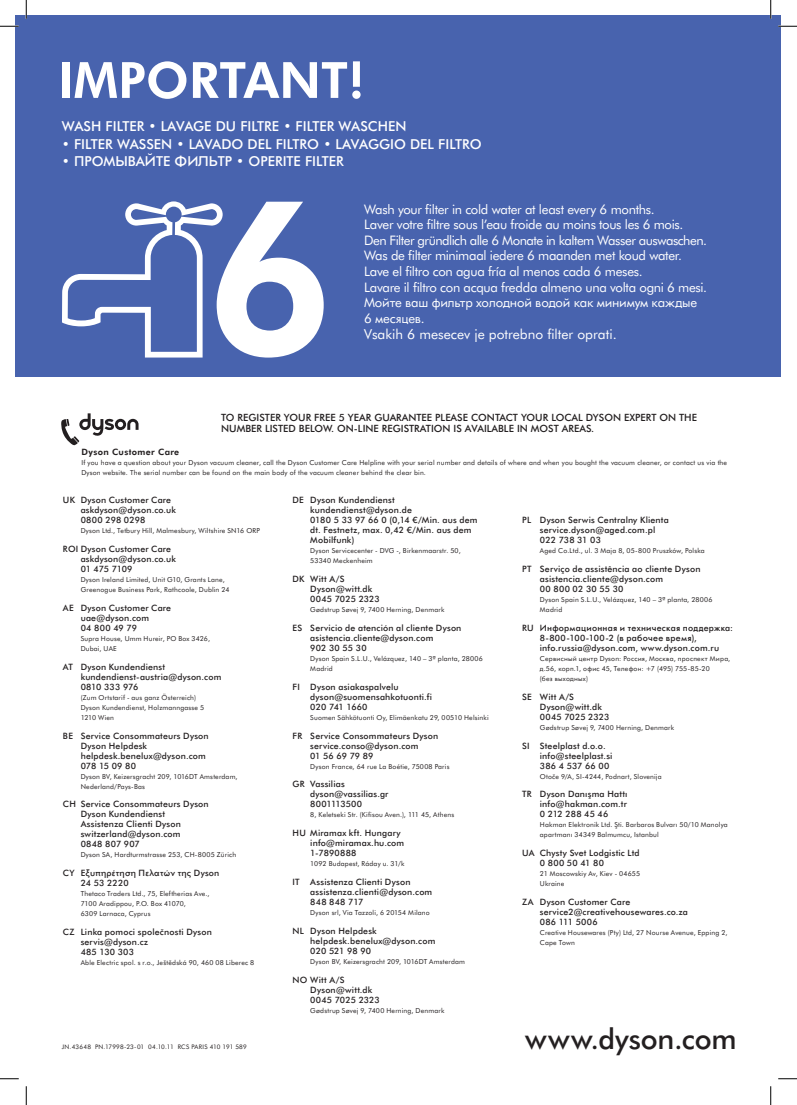
<style>
.page{position:relative;width:797px;height:1105px;background:#fff}
.page>*{position:absolute;margin:0;border:0;box-sizing:border-box;transform-origin:0 0}
.t1{font:800 50px "Futura BT";color:#fff}
.t2{font:500 28.75px "Futura BT";letter-spacing:-.005em;color:#231f20}
.t3{font:500 13.75px "Futura BT";color:#fff}
.t4{font:13.75px "Futura BT";color:#fff}
.t5{font:13.12px/15.6px "Futura BT";letter-spacing:-.025em;color:#fff}
.t6{font:500 10px/11.2px "Futura BT";color:#231f20}
.t7{font:500 8.75px/10px "Futura BT";letter-spacing:.02em;color:#231f20}
.t8{font:800 8.75px "Futura BT";letter-spacing:.04em;color:#231f20}
.t9{font:6.88px/10px "Futura BT";letter-spacing:.025em;color:#231f20}
.t10{font:6.25px "Futura BT";letter-spacing:.03em;color:#231f20}
</style>
<div class="page">
<div style="left:16px;top:16px;width:765px;height:361px;background:#4863ae"></div>
<svg style="left:61px;top:413px;width:77px;height:32px"></svg>
<svg style="left:62px;top:201px;width:262px;height:157px"></svg>
<svg style="left:0;top:25px;width:19px;height:2px"></svg>
<svg style="left:778px;top:25px;width:19px;height:2px"></svg>
<svg style="left:0;top:1078px;width:19px;height:1px"></svg>
<svg style="left:778px;top:1078px;width:19px;height:1px"></svg>
<svg style="left:25px;top:0;width:2px;height:19px"></svg>
<svg style="left:25px;top:1086px;width:2px;height:19px"></svg>
<svg style="left:770px;top:0;width:1px;height:19px"></svg>
<svg style="left:770px;top:1086px;width:1px;height:19px"></svg>
<h1 class="t1" style="left:58px;top:46px;width:309px">IMPORTANT!</h1>
<h3 class="t3" style="left:62px;top:117px;width:346px">WASH FILTER • LAVAGE DU FILTRE • FILTER waschen</h3>
<h3 class="t3" style="left:62px;top:135px;width:421px">• FILTER WASSEN • LAVADO DEL FILTRO • LAVAGGIO DEL FILTRO</h3>
<h3 class="t3" style="left:62px;top:152px;width:214px">• ПРОМЫВАЙТЕ ФИЛЬТР • Operite</h3>
<h3 class="t3" style="left:305px;top:152px;width:8px">filter</h3>
<p class="t5" style="left:364px;top:201px;width:344px">Wash your filter in cold water at least every 6 months.<br>Laver votre filtre sous l’eau froide au moins tous les 6 mois.<br>Den Filter gründlich alle 6 Monate in kaltem Wasser auswaschen.<br>Was de filter minimaal iedere 6 maanden met koud water.<br>Lave el filtro con agua fría al menos cada 6 meses.<br>Lavare il filtro con acqua fredda almeno una volta ogni 6 mesi.<br>Мойте ваш фильтр холодной водой как минимум каждые 6 месяцев.</p>
<h3 class="t4" style="left:364px;top:324px;width:254px">Vsakih 6 mesecev je potrebno filter oprati.</h3>
<h3 class="t6" style="left:221px;top:411px;width:477px">TO REGISTER YOUR FREE 5 YEAR GUARANTEE PLEASE CONTACT YOUR LOCAL DYSON EXPERT ON TH E<br>N UMBER LISTED BELOW. ON -LIN E REGISTRATION IS AVAILABLE IN MOST AREAS.</h3>
<p class="t8" style="left:81px;top:446px;width:99px">Dyson Customer Care</p>
<p class="t9" style="left:81px;top:458px;width:647px">If you have a question about your Dyson vacuum cleaner, call the Dyson Customer Care Helpline with your serial number and details of where and when you bought the vacuum cleaner, or contact us via the<br>Dyson website. The serial number can be found on the main body of the vacuum cleaner behind the clear bin.</p>
<p class="t7" style="left:81px;top:495px;width:97px;text-indent:-18px">UK Dyson Customer Care askdyson@dyson.co.uk<br>0800 298 0298</p>
<p class="t9" style="left:81px;top:525px;width:181px">Dyson Ltd., Tetbury Hill, Malmesbury, Wiltshire SN16 ORP</p>
<p class="t7" style="left:81px;top:544px;width:97px;text-indent:-18px">ROI Dyson Customer Care askdyson@dyson.co.uk<br>01 475 7109</p>
<p class="t9" style="left:81px;top:574px;width:150px">Dyson Ireland Limited, Unit G10, Grants Lane,<br>Greenogue Business Park, Rathcoole, Dublin 24</p>
<p class="t7" style="left:81px;top:602px;width:92px;text-indent:-18px">AE Dyson Customer Care uae@dyson.com<br>04 800 49 79</p>
<p class="t9" style="left:81px;top:633px;width:131px">Supra House, Umm Hureir, PO Box 3426,<br>Dubai, UAE</p>
<p class="t7" style="left:81px;top:661px;width:142px;text-indent:-18px">AT Dyson Kundendienst kundendienst-austria@dyson.com<br>0810 333 976</p>
<p class="t9" style="left:81px;top:692px;width:125px">(Zum Ortstarif - aus ganz Österreich)<br>Dyson Kundendienst, Holzmanngasse 5<br>1210 Wien</p>
<p class="t7" style="left:81px;top:730px;width:129px;text-indent:-18px">BE Service Consommateurs Dyson<br>Dyson Helpdesk helpdesk.benelux@dyson.com<br>078 15 09 80</p>
<p class="t9" style="left:81px;top:771px;width:158px">Dyson BV, Keizersgracht 209, 1016DT Amsterdam,<br>Nederland/Pays-Bas</p>
<p class="t7" style="left:63px;top:799px;width:7px">CHS</p>
<p class="t7" style="left:81px;top:799px;width:129px;text-indent:5px">ervice Consommateurs Dyson<br>Dyson Kundendienst<br>Assistenza Clienti Dyson switzerland@dyson.com<br>0848 807 907</p>
<p class="t9" style="left:81px;top:850px;width:157px">Dyson SA, Hardturmstrasse 253, CH-8005 Zürich</p>
<p class="t7" style="left:81px;top:868px;width:140px;text-indent:-18px">CY Εξυπηρέτηση Πελατών της Dyson<br>24 53 2220</p>
<p class="t9" style="left:81px;top:889px;width:130px">Thetaco Traders Ltd., 75, Eleftherias Ave.,<br>7100 Aradippou, P.O. Box 41070,<br>6309 Larnaca, Cyprus</p>
<p class="t7" style="left:81px;top:927px;width:133px;text-indent:-18px">CZ Linka pomoci společnosti Dyson servis@dyson.cz<br>485 130 303</p>
<p class="t9" style="left:81px;top:957px;width:175px">Able Electric spol. s r.o., Ještědská 90, 460 08 Liberec 8</p>
<p class="t10" style="left:62px;top:1043px;width:187px">JN.43648 PN.17998-23-01 04.10.11 RCS PARIS 410 191 589</p>
<p class="t7" style="left:310px;top:495px;width:169px;text-indent:-18px">DE Dyson Kundendienst kundendienst@dyson.de<br>0180 5 33 97 66 0 (0,14 €/Min. aus dem dt. Festnetz, max. 0,42 €/Min. aus dem<br>Mobilfunk)</p>
<p class="t9" style="left:310px;top:545px;width:152px">Dyson Servicecenter - DVG -, Birkenmaarstr. 50,<br>53340 Meckenheim</p>
<p class="t7" style="left:310px;top:574px;width:71px;text-indent:-18px">DK Witt A/S<br>Dyson@witt.dk<br>0045 7025 2323</p>
<p class="t9" style="left:310px;top:604px;width:136px">Gødstrup Søvej 9, 7400 Herning, Denmark</p>
<p class="t7" style="left:292px;top:622px;width:12px">ESS</p>
<p class="t7" style="left:310px;top:622px;width:153px;text-indent:5px">ervicio de atención al cliente Dyson asistencia.cliente@dyson.com<br>902 30 55 30</p>
<p class="t9" style="left:310px;top:653px;width:174px">Dyson Spain S.L.U., Velázquez, 140 – 3ª planta, 28006<br>Madrid</p>
<p class="t7" style="left:310px;top:681px;width:123px;text-indent:-18px">FI Dyson asiakaspalvelu dyson@suomensahkotuonti.fi<br>020 741 1660</p>
<p class="t9" style="left:310px;top:712px;width:180px">Suomen Sähkötuonti Oy, Elimäenkatu 29, 00510 Helsinki</p>
<p class="t7" style="left:310px;top:730px;width:129px;text-indent:-18px">FR Service Consommateurs Dyson service.conso@dyson.com<br>01 56 69 79 89</p>
<p class="t9" style="left:310px;top:761px;width:141px">Dyson France, 64 rue La Boétie, 75008 Paris</p>
<p class="t7" style="left:310px;top:779px;width:80px;text-indent:-18px">GR Vassilias dyson@vassilias.gr<br>8001113500</p>
<p class="t9" style="left:310px;top:810px;width:145px">8, Keletseki Str. (Kifisou Aven.), 111 45, Athens</p>
<p class="t7" style="left:310px;top:828px;width:95px;text-indent:-18px">H U Miramax kft. H ungary info@miramax.hu.com<br>1-7890888</p>
<p class="t9" style="left:310px;top:859px;width:96px">1092 Budapest, Ráday u. 31/k</p>
<p class="t7" style="left:310px;top:877px;width:123px;text-indent:-18px">IT Assistenza Clienti Dyson assistenza.clienti@dyson.com<br>848 848 717</p>
<p class="t9" style="left:310px;top:907px;width:121px">Dyson srl, Via Tazzoli, 6 20154 Milano</p>
<p class="t7" style="left:310px;top:926px;width:127px;text-indent:-18px">N L Dyson Helpdesk helpdesk.benelux@dyson.com<br>020 521 98 90</p>
<p class="t9" style="left:310px;top:956px;width:156px">Dyson BV, Keizersgracht 209, 1016DT Amsterdam</p>
<p class="t7" style="left:310px;top:974px;width:71px;text-indent:-18px">NO Witt A/S<br>Dyson@witt.dk<br>0045 7025 2323</p>
<p class="t9" style="left:310px;top:1005px;width:136px">Gødstrup Søvej 9, 7400 Herning, Denmark</p>
<p class="t7" style="left:540px;top:515px;width:130px;text-indent:-18px">PL Dyson Serwis Centralny Klienta service.dyson@aged.com.pl<br>022 738 31 03</p>
<p class="t9" style="left:540px;top:545px;width:166px">Aged Co.Ltd., ul. 3 Maja 8, 05-800 Pruszków, Polska</p>
<p class="t7" style="left:540px;top:564px;width:162px;text-indent:-18px">PT Serviço de assistência ao cliente Dyson asistencia.cliente@dyson.com<br>00 800 02 30 55 30</p>
<p class="t9" style="left:540px;top:594px;width:174px">Dyson Spain S.L.U., Velázquez, 140 – 3ª planta, 28006<br>Madrid</p>
<p class="t7" style="left:540px;top:622px;width:195px;text-indent:-18px">RU Информационная и техническая поддержка:<br>8-800-100-100-2 (в рабочее время), info.russia@dyson.com, www.dyson.com.ru</p>
<p class="t9" style="left:540px;top:653px;width:192px">Сервисный центр Dyson: Россия, Москва, проспект Мира, д.56, корп.1, офис 45, Телефон: +7 (495) 755-85-20<br>(без выходных)</p>
<p class="t7" style="left:540px;top:691px;width:71px;text-indent:-18px">SE Witt A/S<br>Dyson@witt.dk<br>0045 7025 2323</p>
<p class="t9" style="left:540px;top:722px;width:136px">Gødstrup Søvej 9, 7400 Herning, Denmark</p>
<p class="t7" style="left:540px;top:740px;width:74px;text-indent:-18px">SI Steelplast d.o.o. info@steelplast.si<br>386 4 537 66 00</p>
<p class="t9" style="left:540px;top:771px;width:123px">Otoče 9/A, SI-4244, Podnart, Slovenija</p>
<p class="t7" style="left:540px;top:789px;width:89px;text-align:justify;text-indent:-18px">TR Dyson Danışma Hattı info@hakman.com.tr 0 212 288 45 46</p>
<p class="t9" style="left:540px;top:820px;width:189px">Hakman Elektronik Ltd. Şti. Barbaros Bulvarı 50/10 Manolya apartmanı 34349 Balmumcu, Istanbul</p>
<p class="t7" style="left:540px;top:848px;width:101px;text-indent:-18px">UA C hysty Svet Lodgistic Ltd<br>0 800 50 41 80</p>
<p class="t9" style="left:540px;top:869px;width:102px">21 Moscowskiy Av, Kiev - 04655<br>Ukraine</p>
<p class="t7" style="left:540px;top:897px;width:150px;text-indent:-18px">ZA Dyson Customer Care service2@creativehousewares.co.za<br>086 111 5006</p>
<p class="t9" style="left:540px;top:927px;width:189px">Creative Housewares (Pty) Ltd, 27 Nourse Avenue, Epping 2,<br>Cape Town</p>
<h2 class="t2" style="left:525px;top:1021px;width:213px">www.dyson.com</h2>
</div>
